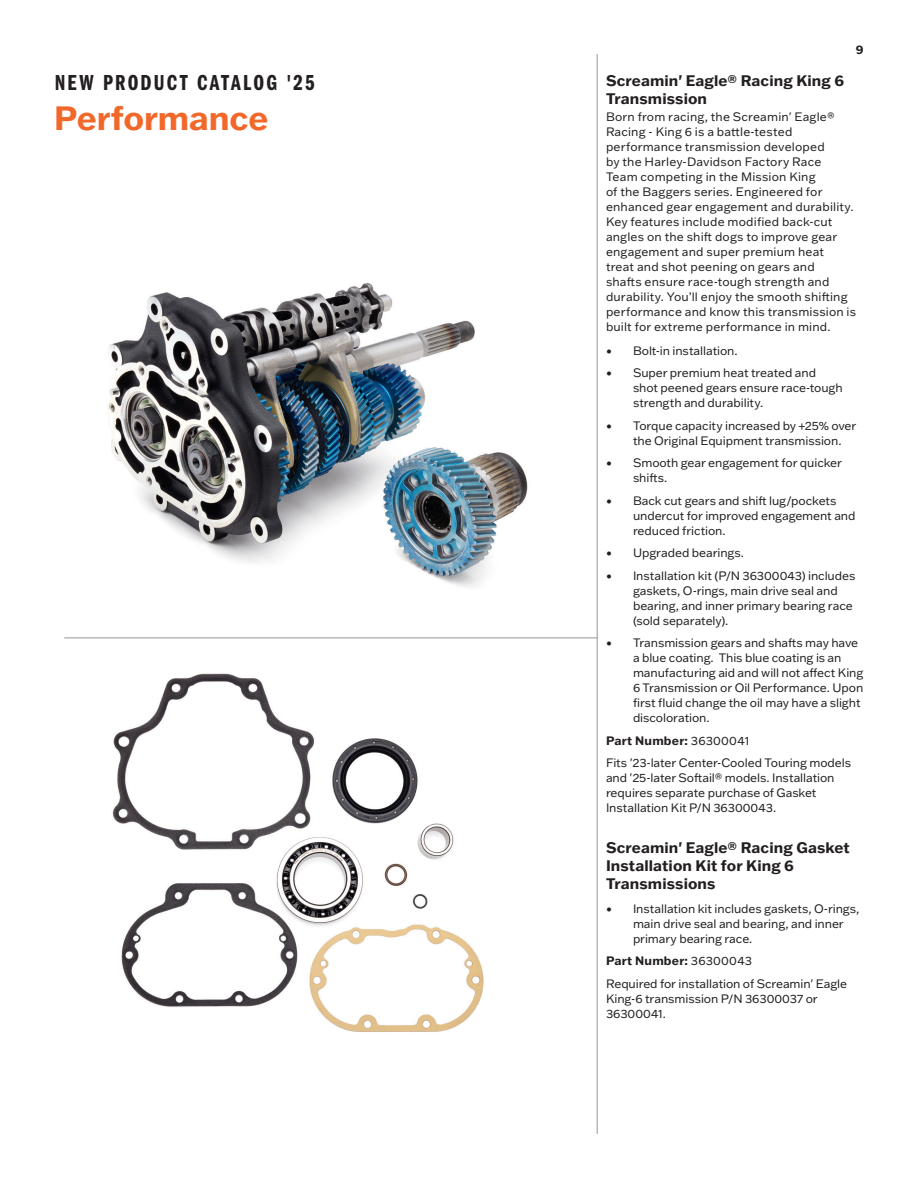
<style>
.page{position:relative;width:918px;height:1188px;background:#fff}
.page>*{position:absolute;margin:0;border:0;box-sizing:border-box;transform-origin:0 0}
.Headline_1{font:700 33px "Franklin Gothic ATF";color:#f2682a}
.Headline_1-2{font:22.5px "Franklin Gothic LT Pro Dm Cm";letter-spacing:.1em;color:#231f20}
.Product_Name{font:700 15px/18px "Franklin Gothic ATF";letter-spacing:.01em;color:#231f20}
.Product_Name-2{font:12px/15px "Franklin Gothic ATF";letter-spacing:-.005em;color:#231f20}
.Product_Name-3{font:12px/15px "Franklin Gothic ATF";letter-spacing:.015em;color:#231f20}
.Product_Details_1{font:12px/15px "Franklin Gothic ATF";letter-spacing:-.005em;color:#231f20}
.Product_Details_2{font:700 12px "Franklin Gothic ATF";letter-spacing:.02em;color:#231f20}
.s1{font-weight:400}
</style>
<div class="page">
<hr style="left:597px;top:54px;width:1px;height:1080px;background:#939598">
<hr style="left:64px;top:638px;width:533px;height:1px;background:#939598">
<img style="left:108px;top:282px;width:420px;height:305px">
<img style="left:112px;top:673px;width:372px;height:359px">
<p class="Headline_1-2" style="left:55px;top:71px;width:262px">NEW PRODUCT CATALOG '25</p>
<p class="Headline_1" style="left:54px;top:96px;width:216px">Performance</p>
<p class="Product_Details_2" style="left:856px;top:42px;width:9px">9</p>
<p class="Product_Name" style="left:606px;top:71px;width:240px">Screamin' Eagle® Racing King 6<br>Transmission</p>
<p class="Product_Name-3" style="left:606px;top:109px;width:252px">Born from racing, the Screamin' Eagle® Racing - King 6 is a battle-tested performance transmission developed<br>by the Harley-Davidson Factory Race Team competing in the Mission King<br>of the Baggers series. Engineered for enhanced gear engagement and durability.<br>Key features include modified back-cut angles on the shift dogs to improve gear engagement and super premium heat<br>treat and shot peening on gears and<br>shafts ensure race-tough strength and durability. You’ll enjoy the smooth shifting performance and know this transmission is built for extreme performance in mind.</p>
<p class="Product_Name-2" style="left:606px;top:343px;width:133px">• Bolt-in installation.</p>
<p class="Product_Name-2" style="left:633px;top:365px;width:211px;text-indent:-27px">• Super premium heat treated and shot peened gears ensure race-tough strength and durability.</p>
<p class="Product_Name-2" style="left:633px;top:418px;width:225px;text-indent:-27px">• Torque capacity increased by +25% over the Original Equipment transmission.</p>
<p class="Product_Name-2" style="left:633px;top:455px;width:210px;text-indent:-27px">• Smooth gear engagement for quicker shifts.</p>
<p class="Product_Name-2" style="left:633px;top:493px;width:224px;text-indent:-27px">• Back cut gears and shift lug/pockets undercut for improved engagement and reduced friction.</p>
<p class="Product_Name-2" style="left:606px;top:545px;width:140px">• Upgraded bearings.</p>
<p class="Product_Name-2" style="left:633px;top:568px;width:224px;text-indent:-27px">• Installation kit (P/N 36300043) includes gaskets, O-rings, main drive seal and bearing, and inner primary bearing race (sold separately).</p>
<p class="Product_Name-2" style="left:633px;top:635px;width:232px;text-indent:-27px">• Transmission gears and shafts may have a blue coating. This blue coating is an manufacturing aid and will not affect King 6 Transmission or Oil Performance. Upon first fluid change the oil may have a slight discoloration.</p>
<p class="Product_Details_2" style="left:606px;top:732px;width:145px">Part Number: <span class="s1">36300041</span></p>
<p class="Product_Details_1" style="left:606px;top:755px;width:247px">Fits '23-later Center-Cooled Touring models and '25-later Softail® models. Installation requires separate purchase of Gasket Installation Kit P/N 36300043.</p>
<p class="Product_Name" style="left:606px;top:838px;width:245px">Screamin' Eagle® Racing Gasket<br>Installation Kit for King 6<br>Transmissions</p>
<p class="Product_Name-2" style="left:633px;top:901px;width:228px;text-indent:-27px">• Installation kit includes gaskets, O-rings, main drive seal and bearing, and inner primary bearing race.</p>
<p class="Product_Details_2" style="left:606px;top:953px;width:148px">Part Number: <span class="s1">36300043</span></p>
<p class="Product_Details_1" style="left:606px;top:976px;width:243px">Required for installation of Screamin' Eagle<br>King-6 transmission P/N 36300037 or<br>36300041.</p>
</div>
